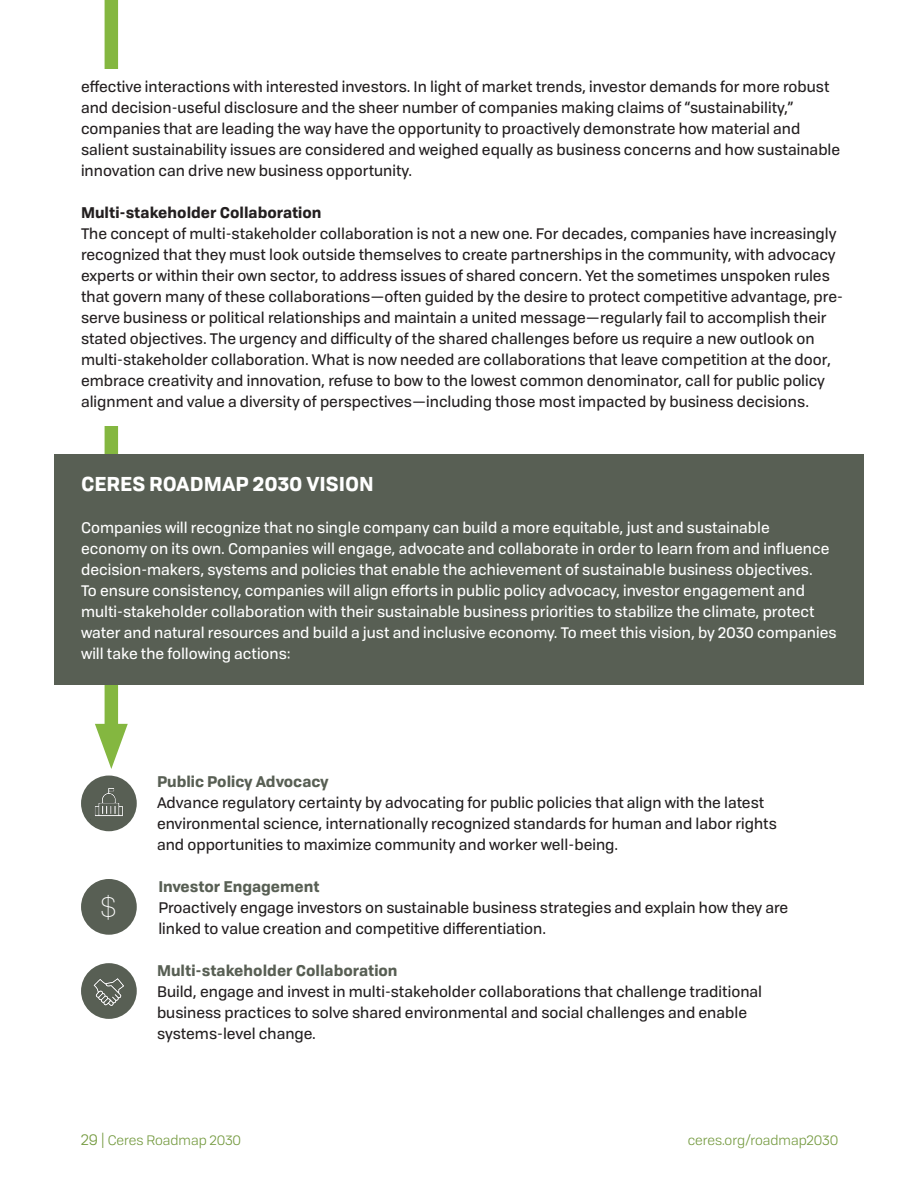
<style>
.page{position:relative;width:918px;height:1188px;background:#fff}
.page>*{position:absolute;margin:0;border:0;box-sizing:border-box;transform-origin:0 0}
.t1{font:300 30px "Tofino Personal";color:#fff}
.t2{font:700 19.5px "Tofino Personal";color:#fff}
.t3{font:15px/21px "Tofino Personal";color:#231f20}
.t4{font:15px/21px "Tofino Personal";color:#fff}
.t5{font:13.5px "Tofino Personal";color:#73993e}
.s1{font-weight:700}
.s2{font-weight:700;color:#585f54}
.s3{font-size:15px}
</style>
<div class="page">
<div style="left:105px;top:0;width:13px;height:742px;background:#84b740"></div>
<svg style="left:95px;top:724px;width:33px;height:45px"></svg>
<div style="left:54px;top:69px;width:80px;height:357px;background:#fff"></div>
<div style="left:54px;top:454px;width:810px;height:231px;background:#585f54"></div>
<div style="left:81px;top:776px;width:56px;height:55px;background:#585f54;border-radius:50%"></div>
<div style="left:81px;top:879px;width:56px;height:56px;background:#585f54;border-radius:50%"></div>
<img style="left:81px;top:775px;width:50px;height:57px">
<img style="left:81px;top:963px;width:53px;height:56px">
<p class="t3" style="left:81px;top:75px;width:761px">effective interactions with interested investors. In light of market trends, investor demands for more robust and decision-useful disclosure and the sheer number of companies making claims of “sustainability,” companies that are leading the way have the opportunity to proactively demonstrate how material and salient sustainability issues are considered and weighed equally as business concerns and how sustainable innovation can drive new business opportunity.</p>
<p class="t3" style="left:81px;top:201px;width:764px"><span class="s1">Multi-stakeholder Collaboration<br></span>The concept of multi-stakeholder collaboration is not a new one. For decades, companies have increasingly recognized that they must look outside themselves to create partnerships in the community, with advocacy experts or within their own sector, to address issues of shared concern. Yet the sometimes unspoken rules that govern many of these collaborations—often guided by the desire to protect competitive advantage, pre&shy;serve business or political relationships and maintain a united message—regularly fail to accomplish their stated objectives. The urgency and difficulty of the shared challenges before us require a new outlook on multi-stakeholder collaboration. What is now needed are collaborations that leave competition at the door, embrace creativity and innovation, refuse to bow to the lowest common denominator, call for public policy alignment and value a diversity of perspectives—including those most impacted by business decisions.</p>
<p class="t2" style="left:81px;top:468px;width:294px">CERES ROADMAP 2030 VISION</p>
<p class="t4" style="left:81px;top:516px;width:757px">Companies will recognize that no single company can build a more equitable, just and sustainable economy on its own. Companies will engage, advocate and collaborate in order to learn from and influence decision-makers, systems and policies that enable the achievement of sustainable business objectives.<br>To ensure consistency, companies will align efforts in public policy advocacy, investor engagement and multi-stakeholder collaboration with their sustainable business priorities to stabilize the climate, protect water and natural resources and build a just and inclusive economy. To meet this vision, by 2030 companies will take the following actions:</p>
<p class="t1" style="left:100px;top:887px;width:18px">$</p>
<p class="t3" style="left:157px;top:770px;width:621px"><span class="s2">Public Policy Advocacy<br></span>Advance regulatory certainty by advocating for public policies that align with the latest environmental science, internationally recognized standards for human and labor rights and opportunities to maximize community and worker well-being.</p>
<p class="t3" style="left:158px;top:875px;width:631px"><span class="s2">Investor Engagement<br></span>Proactively engage investors on sustainable business strategies and explain how they are linked to value creation and competitive differentiation.</p>
<p class="t3" style="left:157px;top:959px;width:607px"><span class="s2">Multi-stakeholder Collaboration<br></span>Build, engage and invest in multi-stakeholder collaborations that challenge traditional business practices to solve shared environmental and social challenges and enable systems-level change.</p>
<p class="t5" style="left:81px;top:1131px;width:162px"><span class="s3">29 |</span> Ceres Roadmap 2030</p>
<p class="t5" style="left:688px;top:1131px;width:152px">ceres.org/roadmap2030</p>
</div>
